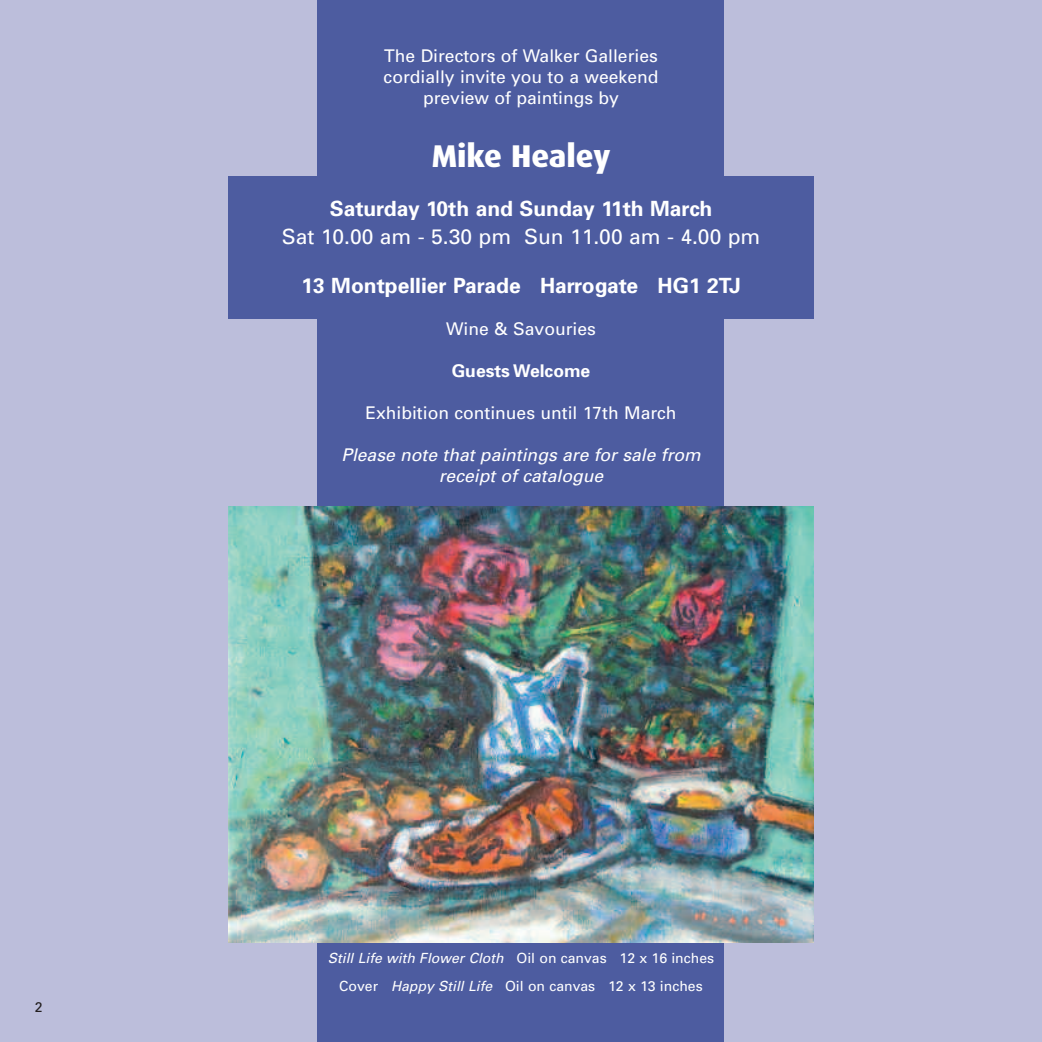
<style>
.page{position:relative;width:1042px;height:1042px;background:#bcbedb}
.page>*{position:absolute;margin:0;border:0;box-sizing:border-box;transform-origin:0 0}
.t1{font:800 31.5px "Dax";color:#fff}
.t2{font:700 21px "Univers";color:#fff}
.t3{font:21px "Univers";color:#fff}
.t4{font:17.5px/21px "Univers";color:#fff;text-align:center}
.t5{font:italic 17.5px/21px "Univers";color:#fff;text-align:center}
.t6{font:700 17.5px "Univers";color:#fff}
.t7{font:14px/28px "Univers";color:#fff;text-align:center}
.t8{font:14px "Univers";color:#231f20}
.s1{font-style:italic}
</style>
<div class="page">
<div style="left:317px;top:0;width:407px;height:1042px;background:#4d5ca0"></div>
<img style="left:228px;top:506px;width:586px;height:437px">
<div style="left:228px;top:177px;width:586px;height:142px;background:#4d5ca0"></div>
<p class="t8" style="left:35px;top:1002px;width:9px">2</p>
<p class="t4" style="left:384px;top:47px;width:276px">The Directors of Walker Galleries cordially invite you to a weekend preview of paintings by</p>
<h1 class="t1" style="left:432px;top:143px;width:180px">Mike Healey</h1>
<p class="t2" style="left:330px;top:201px;width:384px">Saturday 10th and Sunday 11th March</p>
<p class="t3" style="left:282px;top:229px;width:480px">Sat 10.00 am - 5.30 pm Sun 11.00 am - 4.00 pm</p>
<p class="t2" style="left:301px;top:278px;width:441px">13 Montpellier Parade Harrogate HG1 2TJ</p>
<p class="t4" style="left:446px;top:320px;width:151px">Wine &amp; Savouries</p>
<p class="t6" style="left:452px;top:365px;width:140px">Guests Welcome</p>
<p class="t4" style="left:365px;top:404px;width:313px">Exhibition continues until 17th March</p>
<p class="t5" style="left:341px;top:446px;width:361px">Please note that paintings are for sale from receipt of catalogue</p>
<p class="t7" style="left:328px;top:945px;width:388px"><span class="s1">Still Life with Flower Cloth</span> Oil on canvas 12 x 16 inches<br>Cover <span class="s1">Happy Still Life</span> Oil on canvas 12 x 13 inches</p>
</div>
